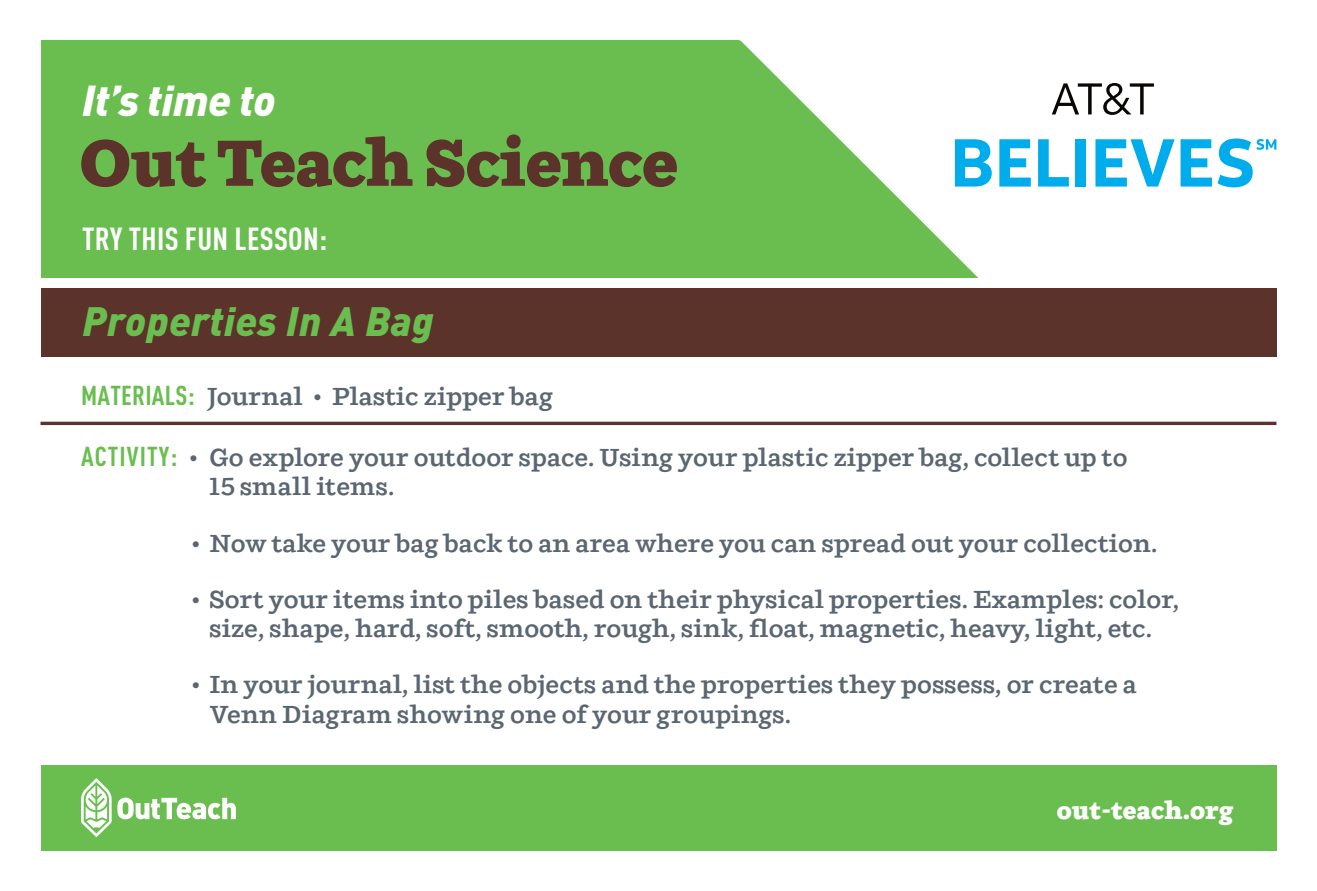
<style>
.page{position:relative;width:1317px;height:891px;background:#fff}
.page>*{position:absolute;margin:0;border:0;box-sizing:border-box;transform-origin:0 0}
.t1{font:800 65.25px "Ulises";letter-spacing:-.01em;color:#5b332a}
.t2{font:italic 900 42.75px "DINOT";letter-spacing:-.01em;color:#fff}
.t3{font:italic 900 40.5px "DINOT";letter-spacing:.01em;color:#6abe50}
.t4{font:700 31.5px "DIN Cond";letter-spacing:.01em;color:#fff}
.t5{font:600 24.75px "Ulises";color:#5a6671}
.t6{font:800 24.75px "Ulises";letter-spacing:.01em;color:#fff}
.s1{font-family:"DIN Cond";font-weight:700;font-size:27px;color:#6abe50}
.s2{font-size:22.5px}
</style>
<div class="page">
<div style="left:41px;top:40px;width:1229px;height:238px;background:#6abe50"></div>
<svg style="left:739px;top:40px;width:538px;height:238px;fill:#fff"></svg>
<div style="left:41px;top:765px;width:1235px;height:85px;background:#6abe50"></div>
<svg style="left:81px;top:778px;width:155px;height:59px"></svg>
<hr style="left:42px;top:422px;width:1232px;height:3px;background:#5b332a">
<div style="left:41px;top:289px;width:1235px;height:68px;background:#5b332a"></div>
<svg style="left:954px;top:139px;width:37px;height:48px;background:#48c3f0"></svg>
<svg style="left:999px;top:139px;width:31px;height:48px"></svg>
<svg style="left:1038px;top:139px;width:30px;height:48px"></svg>
<div style="left:1075px;top:139px;width:10px;height:48px;background:#00aceb"></div>
<svg style="left:1095px;top:139px;width:79px;height:48px;background:#7cd4f4"></svg>
<svg style="left:1180px;top:139px;width:31px;height:48px"></svg>
<svg style="left:1217px;top:138px;width:59px;height:49px;background:#9ddff7"></svg>
<svg style="left:1051px;top:83px;width:102px;height:32px;background:#bab9b8"></svg>
<p class="t2" style="left:82px;top:67px;width:195px">It’s time to</p>
<p class="t1" style="left:80px;top:122px;width:600px">Out Teach Science</p>
<p class="t4" style="left:82px;top:220px;width:247px">TRY THIS FUN LESSON:</p>
<p class="t3" style="left:82px;top:289px;width:352px">Properties In A Bag</p>
<p class="t5" style="left:81px;top:382px;width:473px"><span class="s1">MATERIALS:</span> Journal <span class="s2">•</span> Plastic zipper bag</p>
<p class="t5" style="left:81px;top:443px;width:1047px"><span class="s1">ACTIVITY:</span> <span class="s2">•</span> Go explore your outdoor space. Using your plastic zipper bag, collect up to</p>
<p class="t5" style="left:209px;top:472px;width:186px">15 small items.</p>
<p class="t5" style="left:191px;top:528px;width:967px"><span class="s2">•</span> Now take your bag back to an area where you can spread out your collection.</p>
<p class="t5" style="left:191px;top:585px;width:989px"><span class="s2">•</span> Sort your items into piles based on their physical properties. Examples: color,</p>
<p class="t5" style="left:209px;top:614px;width:944px">size, shape, hard, soft, smooth, rough, sink, float, magnetic, heavy, light, etc.</p>
<p class="t5" style="left:191px;top:670px;width:947px"><span class="s2">•</span> In your journal, list the objects and the properties they possess, or create a</p>
<p class="t5" style="left:209px;top:699px;width:583px">Venn Diagram showing one of your groupings.</p>
<p class="t6" style="left:1056px;top:795px;width:178px">out-teach.org</p>
</div>
